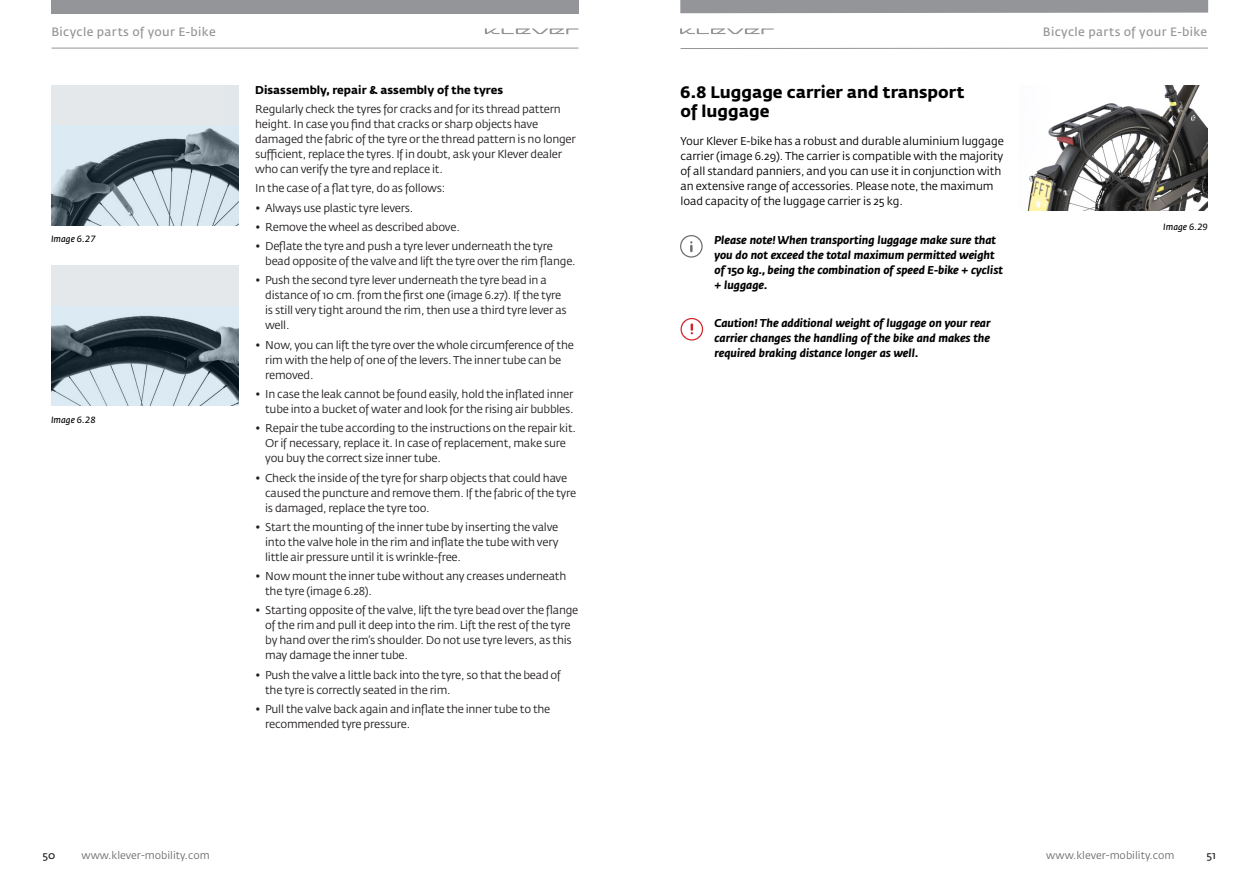
<style>
.page{position:relative;width:1259px;height:893px;background:#fff}
.page>*{position:absolute;margin:0;border:0;box-sizing:border-box;transform-origin:0 0}
.t1{font:700 16.5px/19.5px "Fedra Sans Std";color:#000}
.t2{font:12px "Fedra Sans Std";letter-spacing:.03em;color:#939598}
.t3{font:11.25px/15px "Fedra Sans Std";letter-spacing:-.02em;color:#231f20}
.t4{font:italic 700 11.25px/15px "Fedra Sans Std";color:#000}
.t5{font:11.25px/15px "Fedra Sans Std";letter-spacing:-.01em;color:#000}
.t6{font:700 11.25px "Fedra Sans Std";color:#000}
.t7{font:10.5px "Fedra Sans Std";color:#6c6d70}
.t8{font:10.5px "Fedra Sans Std";color:#231f20}
.t9{font:italic 9px "Fedra Sans Std";color:#000}
</style>
<div class="page">
<svg style="left:680px;top:47px;width:528px;height:2px"></svg>
<hr style="left:52px;top:48px;width:526px;height:1px;background:#939598">
<div style="left:680px;top:0;width:528px;height:13px;background:#939598"></div>
<div style="left:51px;top:0;width:527px;height:13px;background:#939598"></div>
<svg style="left:680px;top:28px;width:93px;height:6px"></svg>
<svg style="left:485px;top:28px;width:93px;height:6px"></svg>
<div style="left:51px;top:85px;width:187px;height:140px;background:#e4e8eb"></div>
<svg style="left:51px;top:127px;width:187px;height:98px;fill:#d9e8f0"></svg>
<div style="left:51px;top:266px;width:187px;height:140px;background:#e4e8eb"></div>
<svg style="left:51px;top:313px;width:187px;height:93px"></svg>
<img style="left:1028px;top:85px;width:180px;height:125px">
<svg style="left:680px;top:235px;width:22px;height:23px"></svg>
<svg style="left:680px;top:318px;width:23px;height:23px"></svg>
<p class="t2" style="left:51px;top:24px;width:166px">Bicycle parts of your E-bike</p>
<p class="t2" style="left:1043px;top:24px;width:166px">Bicycle parts of your E-bike</p>
<p class="t9" style="left:51px;top:234px;width:46px">Image 6.27</p>
<p class="t9" style="left:51px;top:415px;width:46px">Image 6.28</p>
<p class="t6" style="left:255px;top:83px;width:249px">Disassembly, repair &amp; assembly of the tyres</p>
<p class="t3" style="left:255px;top:102px;width:322px">Regularly check the tyres for cracks and for its thread pattern height. In case you find that cracks or sharp objects have damaged the fabric of the tyre or the thread pattern is no longer sufficient, replace the tyres. If in doubt, ask your Klever dealer who can verify the tyre and replace it.</p>
<p class="t3" style="left:255px;top:181px;width:192px">In the case of a flat tyre, do as follows:</p>
<p class="t3" style="left:255px;top:200px;width:160px">• Always use plastic tyre levers.</p>
<p class="t3" style="left:255px;top:219px;width:206px">• Remove the wheel as described above.</p>
<p class="t3" style="left:265px;top:239px;width:312px;text-indent:-10px">• Deflate the tyre and push a tyre lever underneath the tyre bead opposite of the valve and lift the tyre over the rim flange.</p>
<p class="t3" style="left:265px;top:273px;width:303px;text-indent:-10px">• Push the second tyre lever underneath the tyre bead in a distance of 10 cm. from the first one (image 6.27). If the tyre is still very tight around the rim, then use a third tyre lever as well.</p>
<p class="t3" style="left:265px;top:337px;width:310px;text-indent:-10px">• Now, you can lift the tyre over the whole circumference of the rim with the help of one of the levers. The inner tube can be removed.</p>
<p class="t3" style="left:255px;top:387px;width:320px;text-align:right">• In case the leak cannot be found easily, hold the inflated inner tube into a bucket of water and look for the rising air bubbles.</p>
<p class="t3" style="left:265px;top:421px;width:312px;text-indent:-10px">• Repair the tube according to the instructions on the repair kit.<br>Or if necessary, replace it. In case of replacement, make sure you buy the correct size inner tube.</p>
<p class="t3" style="left:265px;top:470px;width:312px;text-indent:-10px">• Check the inside of the tyre for sharp objects that could have caused the puncture and remove them. If the fabric of the tyre is damaged, replace the tyre too.</p>
<p class="t3" style="left:265px;top:519px;width:295px;text-align:justify;text-indent:-10px">• Start the mounting of the inner tube by inserting the valve into the valve hole in the rim and inflate the tube with very little air pressure until it is wrinkle-free.</p>
<p class="t3" style="left:265px;top:569px;width:303px;text-indent:-10px">• Now mount the inner tube without any creases underneath the tyre (image 6.28).</p>
<p class="t3" style="left:265px;top:603px;width:315px;text-indent:-10px">• Starting opposite of the valve, lift the tyre bead over the flange of the rim and pull it deep into the rim. Lift the rest of the tyre by hand over the rim’s shoulder. Do not use tyre levers, as this may damage the inner tube.</p>
<p class="t3" style="left:265px;top:667px;width:297px;text-indent:-10px">• Push the valve a little back into the tyre, so that the bead of the tyre is correctly seated in the rim.</p>
<p class="t3" style="left:265px;top:701px;width:287px;text-indent:-10px">• Pull the valve back again and inflate the inner tube to the recommended tyre pressure.</p>
<h1 class="t1" style="left:680px;top:82px;width:285px">6.8 Luggage carrier and transport of luggage</h1>
<p class="t5" style="left:680px;top:134px;width:325px">Your Klever E-bike has a robust and durable aluminium luggage carrier (image 6.29). The carrier is compatible with the majority of all standard panniers, and you can use it in conjunction with an extensive range of accessories. Please note, the maximum load capacity of the luggage carrier is 25 kg.</p>
<p class="t4" style="left:714px;top:232px;width:290px">Please note! When transporting luggage make sure that you do not exceed the total maximum permitted weight of 150 kg., being the combination of speed E-bike + cyclist + luggage.</p>
<p class="t4" style="left:714px;top:316px;width:277px;text-align:justify">Caution! The additional weight of luggage on your rear carrier changes the handling of the bike and makes the required braking distance longer as well.</p>
<p class="t9" style="left:1163px;top:221px;width:46px">Image 6.29</p>
<p class="t8" style="left:43px;top:848px;width:14px">50</p>
<p class="t7" style="left:81px;top:848px;width:130px">www.klever-mobility.com</p>
<p class="t7" style="left:1046px;top:848px;width:130px">www.klever-mobility.com</p>
<p class="t8" style="left:1206px;top:848px;width:11px">51</p>
</div>
